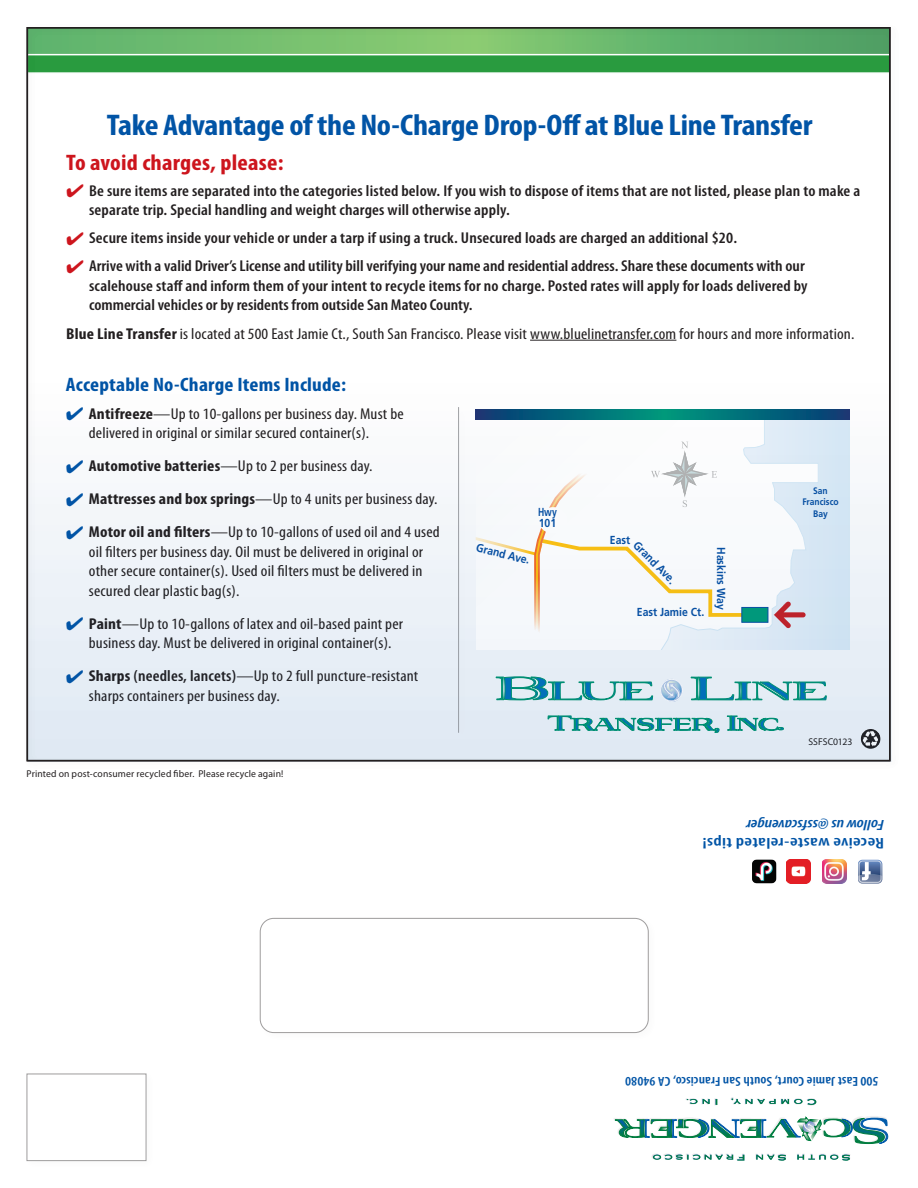
<style>
.page{position:relative;width:918px;height:1188px;background:#fff}
.page>*{position:absolute;margin:0;border:0;box-sizing:border-box;transform-origin:0 0}
.New-subhead{font:700 condensed 30px "Myriad Pro";letter-spacing:-.01em;color:#0154a6;scale:1.1 1}
.Body_1{font:700 condensed 22.5px "Myriad Pro";letter-spacing:.01em;color:#cd151d;scale:1.1 1}
.Body_1-2{font:700 condensed 19.5px "Myriad Pro";letter-spacing:.01em;color:#0154a6;scale:1.1 1}
.Body_1-3{font:condensed 15.75px/19.5px "Myriad Pro";letter-spacing:.01em;color:#231f20;scale:1.1 1}
.Body_1-4{font:600 condensed 15.75px/19.5px "Myriad Pro";letter-spacing:.01em;color:#231f20;scale:1.1 1}
.t1{font:600 condensed 15.45px "Myriad Pro";letter-spacing:.02em;color:#0154a6;scale:1.25 1}
.t2{font:italic 600 condensed 14.85px "Myriad Pro";color:#0154a6;scale:1.2 1}
.New-subhead-2{font:600 condensed 13.2px "Myriad Pro";letter-spacing:.01em;color:#0154a6;scale:1.1 1}
.Hours{font:700 11.55px "Frutiger LT Pro";color:#0850a3;scale:.9 1}
.Hours-2{font:700 11.55px/11.6px "Frutiger LT Pro";color:#0850a3;scale:.75 1}
.t3{font:9.9px "Myriad Pro";letter-spacing:.01em;color:#231f20}
.Hours-3{font:700 9.45px/11.4px "Frutiger LT Pro";color:#0850a3;text-align:center;scale:.9 1}
.s1{color:#cd151d}
.s2{font-weight:700}
.s3{color:#0154a6}
.s4{font-weight:600}
</style>
<div class="page">
<svg style="left:858px;top:860px;width:24px;height:24px"></svg>
<div style="left:859px;top:861px;width:23px;height:22px;border:1px solid #fff;border-radius:3px"></div>
<img style="left:822px;top:859px;width:24px;height:25px">
<img style="left:786px;top:859px;width:25px;height:25px">
<img style="left:752px;top:859px;width:24px;height:25px">
<svg style="left:615px;top:1116px;width:273px;height:28px"></svg>
<img style="left:686px;top:1097px;width:131px;height:6px">
<svg style="left:731px;top:1098px;width:85px;height:7px"></svg>
<svg style="left:687px;top:1099px;width:31px;height:6px"></svg>
<img style="left:652px;top:1154px;width:198px;height:5px">
<svg style="left:797px;top:1155px;width:53px;height:6px"></svg>
<svg style="left:756px;top:1155px;width:30px;height:6px"></svg>
<svg style="left:653px;top:1155px;width:92px;height:6px"></svg>
<div style="left:255px;top:912px;width:405px;height:132px;background:#231f20;opacity:.06"></div>
<div style="left:260px;top:918px;width:388px;height:115px;background:#fff;border-radius:14px"></div>
<div style="left:260px;top:918px;width:389px;height:115px;border:1px solid #231f20;border-radius:14px"></div>
<div style="left:22px;top:1068px;width:136px;height:104px;background:#231f20;opacity:.06"></div>
<div style="left:27px;top:1074px;width:119px;height:87px;background:#fff"></div>
<div style="left:22px;top:22px;width:880px;height:750px;background:#231f20;opacity:.06"></div>
<p class="New-subhead" style="left:107px;top:107px;width:643px">Take Advantage of the No-Charge Drop-Off at Blue Line Transfer</p>
<p class="Body_1" style="left:66px;top:148px;width:199px">To avoid charges, please:</p>
<p class="Body_1-4" style="left:89px;top:181px;width:703px;text-indent:-23px"><span class="s1">✔</span> Be sure items are separated into the categories listed below. If you wish to dispose of items that are not listed, please plan to make a separate trip. Special handling and weight charges will otherwise apply.</p>
<p class="Body_1-4" style="left:66px;top:229px;width:611px"><span class="s1">✔</span> Secure items inside your vehicle or under a tarp if using a truck. Unsecured loads are charged an additional $20.</p>
<p class="Body_1-4" style="left:89px;top:257px;width:655px;text-indent:-23px"><span class="s1">✔</span> Arrive with a valid Driver’s License and utility bill verifying your name and residential address. Share these documents with our scalehouse staff and inform them of your intent to recycle items for no charge. Posted rates will apply for loads delivered by commercial vehicles or by residents from outside San Mateo County.</p>
<p class="Body_1-3" style="left:66px;top:323px;width:718px"><span class="s2">Blue Line Transfer</span> is located at 500 East Jamie Ct., South San Francisco. Please visit www.bluelinetransfer.com for hours and more information.</p>
<p class="Body_1-2" style="left:66px;top:372px;width:256px">Acceptable No-Charge Items Include:</p>
<p class="Body_1-3" style="left:89px;top:404px;width:288px;text-indent:-23px"><span class="s3">✔</span> <span class="s2">Antifreeze</span>—Up to 10-gallons per business day. Must be delivered in original or similar secured container(s).</p>
<p class="Body_1-3" style="left:66px;top:456px;width:280px"><span class="s3">✔</span> <span class="s2">Automotive batteries</span>—Up to 2 per business day.</p>
<p class="Body_1-3" style="left:66px;top:489px;width:339px"><span class="s3">✔</span> <span class="s2">Mattresses and box springs</span>—Up to 4 units per business day.</p>
<p class="Body_1-3" style="left:89px;top:522px;width:321px;text-indent:-23px"><span class="s3">✔</span> <span class="s2">Motor oil and filters</span>—Up to 10-gallons of used oil and 4 used oil filters per business day. Oil must be delivered in original or other secure container(s). Used oil filters must be delivered in secured clear plastic bag(s).</p>
<p class="Body_1-3" style="left:89px;top:614px;width:287px;text-indent:-23px"><span class="s3">✔</span> <span class="s2">Paint</span>—Up to 10-gallons of latex and oil-based paint per business day. Must be delivered in original container(s).</p>
<p class="Body_1-3" style="left:89px;top:666px;width:301px;text-indent:-23px"><span class="s3">✔</span> <span class="s2">Sharps</span> <span class="s4">(needles, lancets)</span>—Up to 2 full puncture-resistant sharps containers per business day.</p>
<p class="t3" style="left:27px;top:768px;width:258px">Printed on post-consumer recycled fiber. Please recycle again!</p>
<p class="Hours" style="left:478px;top:540px;width:62px;rotate:14deg">Grand Ave.</p>
<p class="Hours-2" style="left:538px;top:506px;width:27px">Hwy<br>101</p>
<p class="Hours" style="left:610px;top:533px;width:24px">East</p>
<p class="Hours" style="left:641px;top:538px;width:62px;rotate:46deg">Grand Ave.</p>
<p class="Hours" style="left:637px;top:605px;width:76px">East Jamie Ct.</p>
<p class="Hours" style="left:728px;top:547px;width:71px;rotate:90deg">Haskins Way</p>
<p class="Hours-3" style="left:802px;top:485px;width:42px">San<br>Francisco<br>Bay</p>
<p class="t3" style="left:808px;top:735px;width:45px">SSFSC0123</p>
<p class="t2" style="left:884px;top:833px;width:117px;rotate:-180deg">Follow us@ssfscavenger</p>
<p class="t1" style="left:884px;top:851px;width:147px;rotate:-180deg">Receive waste-related tips!</p>
<p class="New-subhead-2" style="left:879px;top:1089px;width:232px;rotate:-180deg">500 East Jamie Court, South San Francisco, CA 94080</p>
</div>
